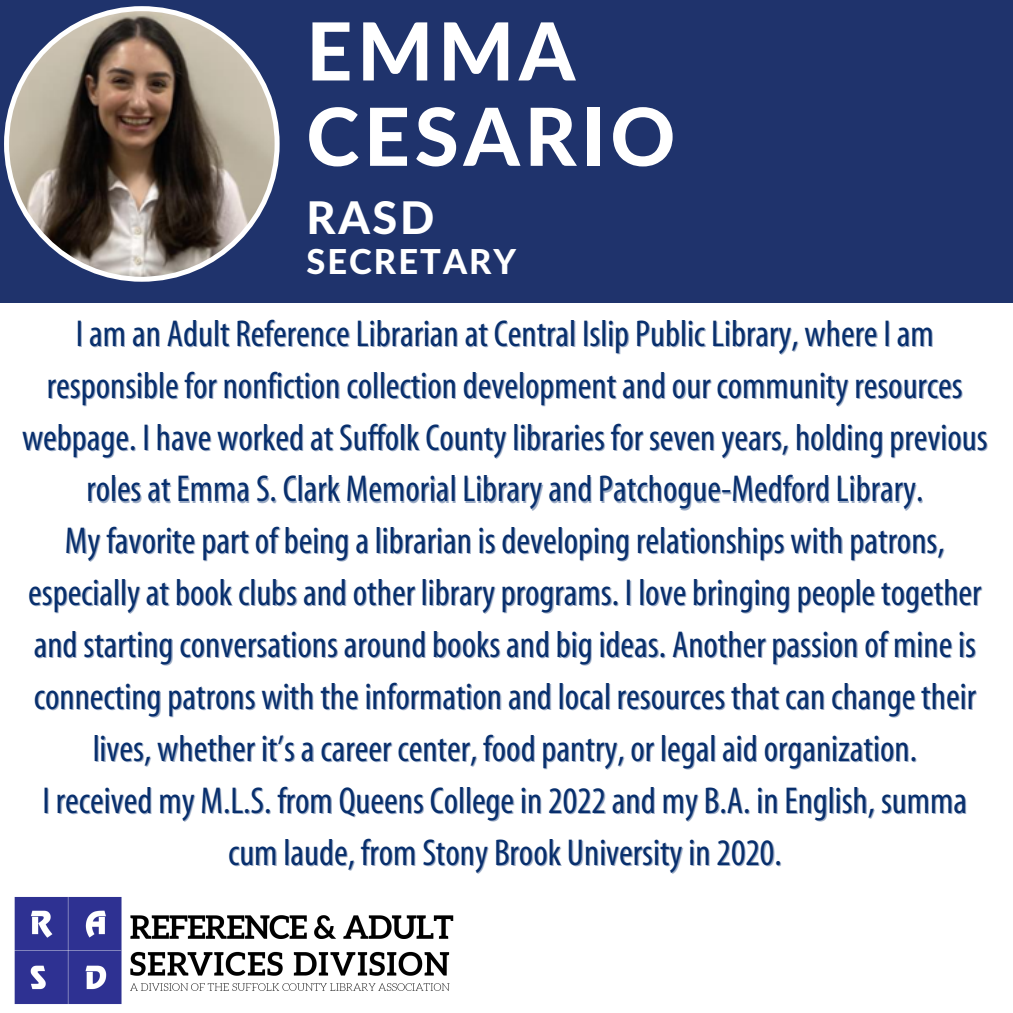
<style>
.page{position:relative;width:1013px;height:1013px;background:#fff}
.page>*{position:absolute;margin:0;border:0;box-sizing:border-box;transform-origin:0 0}
.t1{font:800 80px "Lato Latin";letter-spacing:.06em;color:#fff}
.t2{font:800 45px "Lato Latin";color:#fff}
.t3{font:condensed 37.5px/51.9px "Myriad";color:#082f6d;text-align:center}
.t4{font:800 34.38px "Lato Latin";letter-spacing:.06em;color:#fff}
</style>
<div class="page">
<div style="left:0;top:0;width:1012px;height:302px;background:#1f336c"></div>
<svg style="left:4px;top:6px;width:275px;height:276px"></svg>
<img style="left:14px;top:897px;width:440px;height:107px">
<p class="t1" style="left:306px;top:16px;width:270px">EMMA</p>
<p class="t1" style="left:306px;top:101px;width:370px">CESARIO</p>
<p class="t2" style="left:306px;top:198px;width:129px">RASD</p>
<p class="t4" style="left:306px;top:246px;width:211px">SECRETARY</p>
<p class="t3" style="left:22px;top:309px;width:967px">I am an Adult Reference Librarian at Central Islip Public Library, where I am responsible for nonfiction collection development and our community resources webpage. I have worked at Suffolk County libraries for seven years, holding previous roles at Emma S. Clark Memorial Library and Patchogue-Medford Library.</p>
<p class="t3" style="left:28px;top:516px;width:954px">My favorite part of being a librarian is developing relationships with patrons, especially at book clubs and other library programs. I love bringing people together and starting conversations around books and big ideas. Another passion of mine is connecting patrons with the information and local resources that can change their lives, whether it’s a career center, food pantry, or legal aid organization.</p>
<p class="t3" style="left:43px;top:776px;width:926px">I received my M.L.S. from Queens College in 2022 and my B.A. in English, summa cum laude, from Stony Brook University in 2020.</p>
</div>
